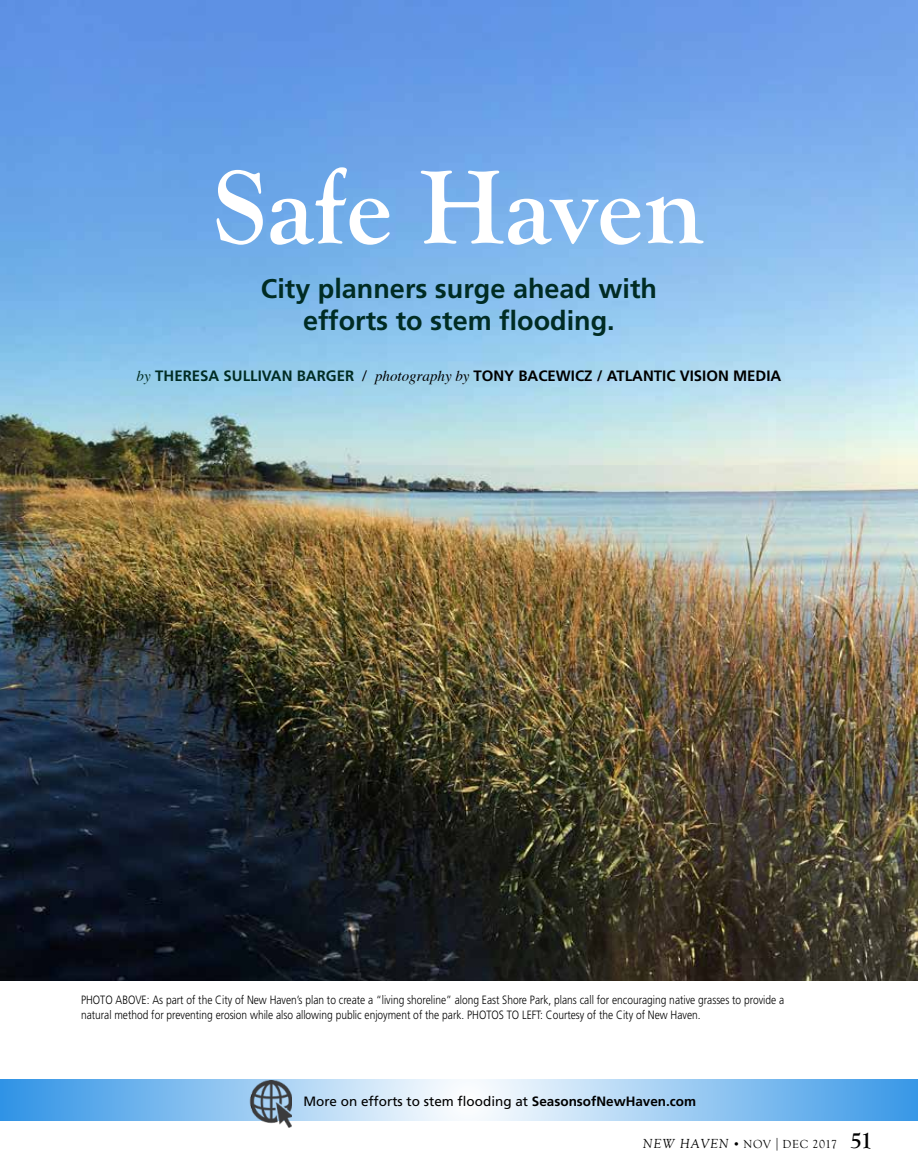
<style>
.page{position:relative;width:918px;height:1175px;background:#fff}
.page>*{position:absolute;margin:0;border:0;box-sizing:border-box;transform-origin:0 0}
.t1{font:700 108px "Goudy Old Style T";color:#fff}
.t2{font:700 27px/32.4px "Frutiger";color:#002c24;text-align:center}
.t3{font:700 15px "Frutiger";color:#000}
.t4{font:13.5px "Frutiger";color:#000}
.t5{font:300 12px/14.4px "Frutiger";color:#000;scale:.85 1}
.t6{font:12px "Goudy Old Style T";letter-spacing:.045em;color:#000}
.s1{font-family:"Times";font-weight:400;font-style:italic;color:#002c24}
.s2{color:#002c24}
.s3{font-weight:300}
.s4{font-family:"Times";font-weight:400;font-style:italic}
.s5{font-weight:700}
.s6{font-style:italic;font-size:13.5px}
.s7{font-style:italic}
.s8{font-size:15px}
.s9{font-weight:700;font-size:24px}
</style>
<div class="page">
<img style="left:0;top:0;width:918px;height:980px">
<hr style="left:0;top:1079px;width:2px;height:41px;background:#2f93e6">
<svg style="left:2px;top:1079px;width:916px;height:41px"></svg>
<img style="left:248px;top:1080px;width:43px;height:47px">
<h1 class="t1" style="left:214px;top:147px;width:492px">Safe Haven</h1>
<h2 class="t2" style="left:261px;top:272px;width:398px">City planners surge ahead with efforts to stem flooding.</h2>
<p class="t3" style="left:137px;top:367px;width:646px"><span class="s1">by</span> <span class="s2">THERESA SULLIVAN BARGER</span> <span class="s3">/</span> <span class="s4">photography by</span> TONY BACEWICZ / ATLANTIC VISION MEDIA</p>
<p class="t5" style="left:81px;top:993px;width:829px">PHOTO ABOVE: As part of the City of New Haven’s plan to create a “living shoreline” along East Shore Park, plans call for encouraging native grasses to provide a natural method for preventing erosion while also allowing public enjoyment of the park. PHOTOS TO LEFT: Courtesy of the City of New Haven.</p>
<p class="t4" style="left:303px;top:1093px;width:394px">More on efforts to stem flooding at <span class="s5">SeasonsofNewHaven.com</span></p>
<p class="t6" style="left:643px;top:1137px;width:231px"><span class="s6">NEW HAVEN</span> <span class="s7">•</span> NOV <span class="s8">|</span> DEC 2017 <span class="s9">51</span></p>
</div>
